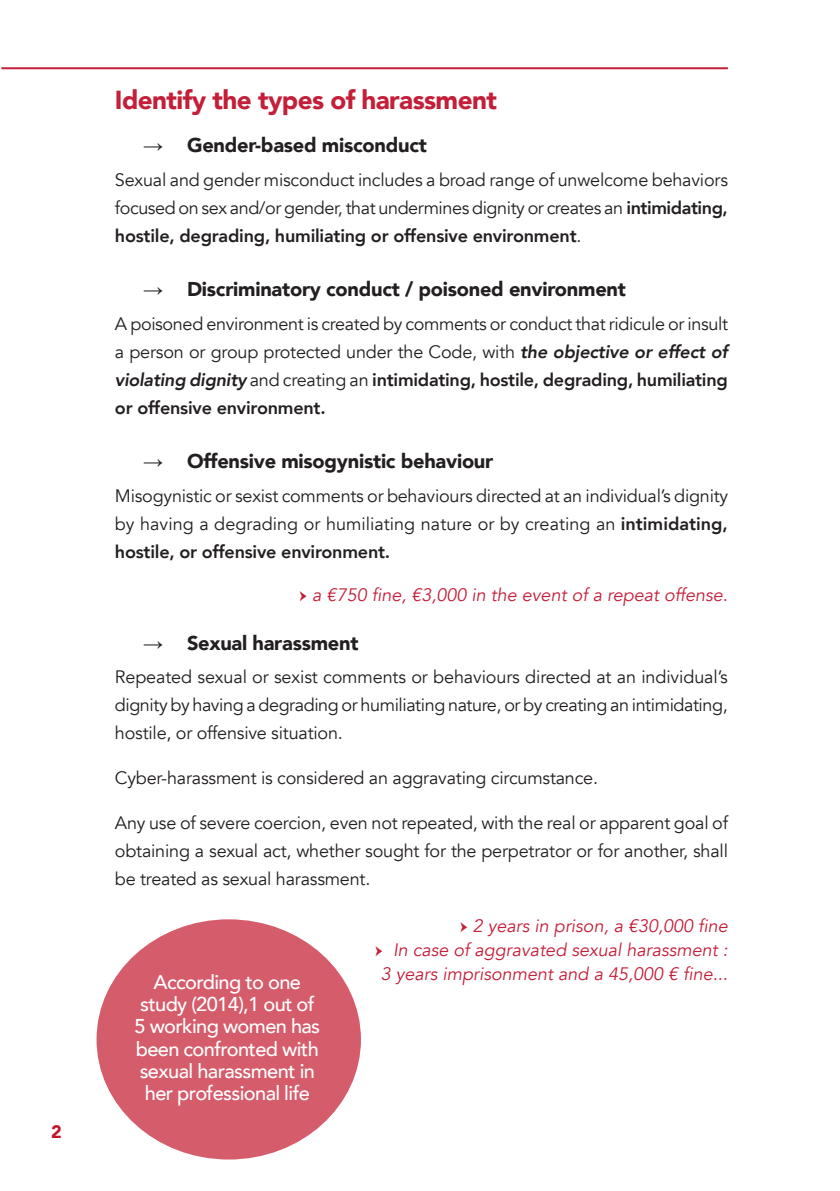
<style>
.page{position:relative;width:840px;height:1191px;background:#fff}
.page>*{position:absolute;margin:0;border:0;box-sizing:border-box;transform-origin:0 0}
.Titre_paragraphe{font:900 26px "Avenir";letter-spacing:-.02em;color:#c41f38}
.t1{font:900 20px "Avenir";letter-spacing:-.01em;color:#231f20}
.texte_rond{font:500 20px/22px "Avenir";letter-spacing:-.03em;color:#fff;text-align:center}
.CORPS{font:18px/28px "Avenir";letter-spacing:-.01em;color:#231f20;text-align:justify}
.rouge_droite{font:italic 18px/24px "Avenir";color:#c41f38;text-align:center}
.t2{font:900 18px "Avenir";color:#c3162c}
.s1{font-family:"Arial"}
.s2{font-weight:800}
.s3{font-weight:800;font-style:italic}
.s4{font-family:"Minion Pro";font-style:normal}
</style>
<div class="page">
<hr style="left:1px;top:67px;width:726px;height:2px;background:#c41f38">
<div style="left:96px;top:919px;width:265px;height:240px;background:#d55c6b;border-radius:50%"></div>
<p class="t2" style="left:51px;top:1116px;width:12px">2</p>
<p class="Titre_paragraphe" style="left:115px;top:78px;width:383px">Identify the types of harassment</p>
<p class="t1" style="left:143px;top:128px;width:285px"><span class="s1">→</span> Gender-based misconduct</p>
<p class="CORPS" style="left:115px;top:166px;width:614px">Sexual and gender misconduct includes a broad range of unwelcome behaviors focused on sex and/or gender, that undermines dignity or creates an <span class="s2">intimidating, hostile, degrading, humiliating or offensive environment</span>.</p>
<p class="t1" style="left:143px;top:272px;width:484px"><span class="s1">→</span> Discriminatory conduct / poisoned environment</p>
<p class="CORPS" style="left:115px;top:310px;width:614px">A poisoned environment is created by comments or conduct that ridicule or insult a person or group protected under the Code, with <span class="s3">the objective or effect of violating dignity</span> and creating an <span class="s2">intimidating, hostile, degrading, humiliating or offensive environment.</span></p>
<p class="t1" style="left:143px;top:444px;width:351px"><span class="s1">→</span> Offensive misogynistic behaviour</p>
<p class="CORPS" style="left:115px;top:482px;width:614px">Misogynistic or sexist comments or behaviours directed at an individual’s dignity by having a degrading or humiliating nature or by creating an <span class="s2">intimidating, hostile, or offensive environment.</span></p>
<p class="rouge_droite" style="left:299px;top:583px;width:429px"><span class="s4">→</span> a €750 fine, €3,000 in the event of a repeat offense.</p>
<p class="t1" style="left:143px;top:625px;width:217px"><span class="s1">→</span> Sexual harassment</p>
<p class="CORPS" style="left:115px;top:663px;width:614px">Repeated sexual or sexist comments or behaviours directed at an individual’s dignity by having a degrading or humiliating nature, or by creating an intimidating, hostile, or offensive situation.</p>
<p class="CORPS" style="left:115px;top:764px;width:484px">Cyber-harassment is considered an aggravating circumstance.</p>
<p class="CORPS" style="left:115px;top:809px;width:614px">Any use of severe coercion, even not repeated, with the real or apparent goal of obtaining a sexual act, whether sought for the perpetrator or for another, shall be treated as sexual harassment.</p>
<p class="rouge_droite" style="left:460px;top:914px;width:269px"><span class="s4">→</span> 2 years in prison, a €30,000 fine</p>
<p class="rouge_droite" style="left:375px;top:938px;width:354px"><span class="s4">→</span> In case of aggravated sexual harassment :<br>3 years imprisonment and a 45,000 € fine...</p>
<p class="texte_rond" style="left:134px;top:970px;width:187px">According to one study (2014),1 out of<br>5 working women has been confronted with sexual harassment in her professional life</p>
</div>
